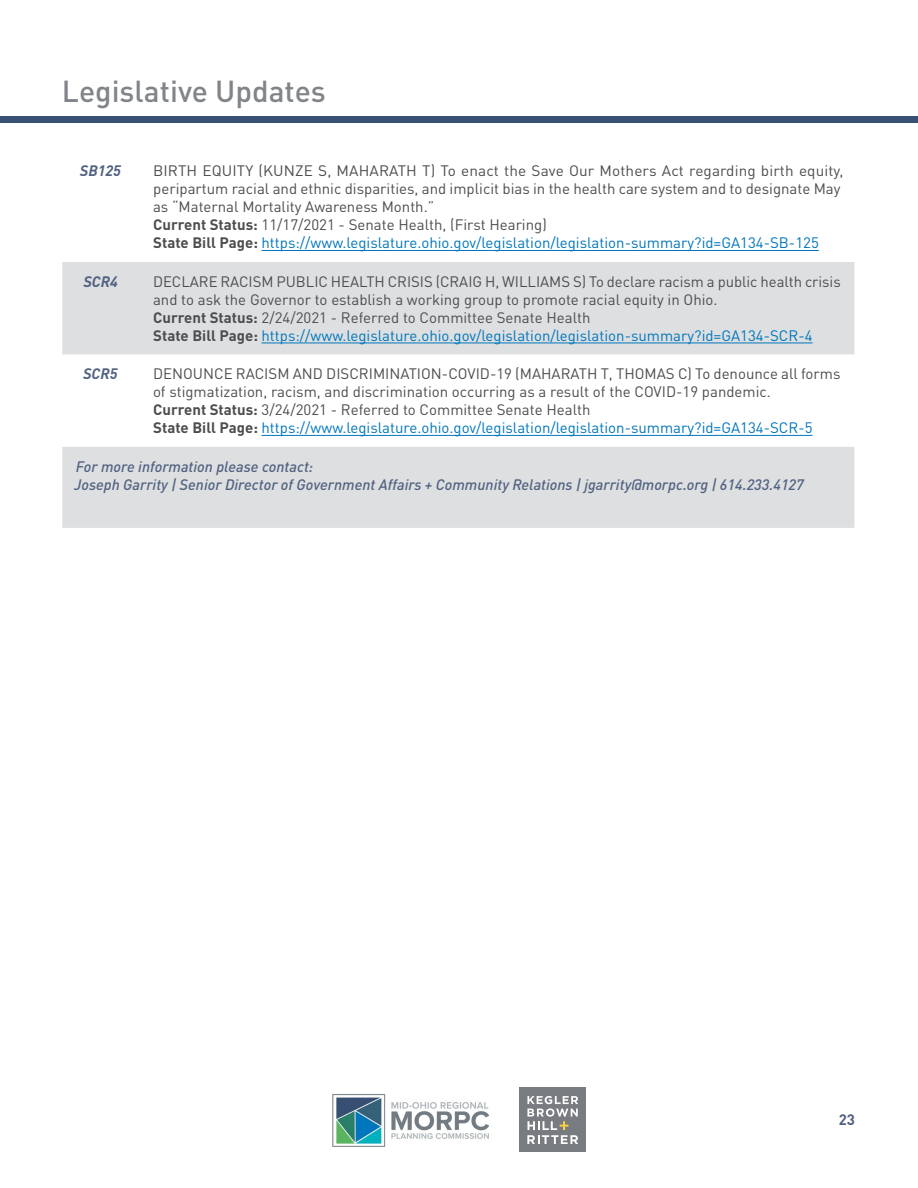
<style>
.page{position:relative;width:918px;height:1188px;background:#fff}
.page>*{position:absolute;margin:0;border:0;box-sizing:border-box;transform-origin:0 0}
.t1{font:500 30px "DIN Pro";color:#818489}
.t2{font:15px/18px "DIN Pro";color:#4d4d4f}
.t3{font:italic 500 15px/18px "DIN Pro";color:#516181}
.t4{font:italic 700 15px "DIN Pro";color:#516181}
.t5{font:700 15px "DIN Pro";color:#516181}
.s1{font-weight:700}
.s2{color:#0076bd}
</style>
<div class="page">
<div style="left:520px;top:1088px;width:66px;height:64px;background:#787c81"></div>
<svg style="left:527px;top:1096px;width:51px;height:48px"></svg>
<img style="left:332px;top:1094px;width:158px;height:53px">
<div style="left:0;top:116px;width:918px;height:7px;background:#375073"></div>
<svg style="left:62px;top:262px;width:792px;height:266px;fill:#dddfe0"></svg>
<hr style="left:262px;top:250px;width:557px;height:1px;background:#0076bd">
<hr style="left:262px;top:343px;width:551px;height:1px;background:#0076bd">
<hr style="left:262px;top:435px;width:551px;height:1px;background:#0076bd">
<h1 class="t1" style="left:62px;top:71px;width:265px">Legislative Updates</h1>
<p class="t4" style="left:80px;top:159px;width:43px">SB125</p>
<p class="t2" style="left:153px;top:161px;width:692px">BIRTH EQUITY (KUNZE S, MAHARATH T) To enact the Save Our Mothers Act regarding birth equity, peripartum racial and ethnic disparities, and implicit bias in the health care system and to designate May as “Maternal Mortality Awareness Month.”<br><span class="s1">Current Status:</span> 11/17/2021 - Senate Health, (First Hearing)<br><span class="s1">State Bill Page:</span> <span class="s2">https://www.legislature.ohio.gov/legislation/legislation-summary?id=GA134-SB-125</span></p>
<p class="t4" style="left:83px;top:269px;width:36px">SCR4</p>
<p class="t2" style="left:153px;top:272px;width:689px">DECLARE RACISM PUBLIC HEALTH CRISIS (CRAIG H, WILLIAMS S) To declare racism a public health crisis and to ask the Governor to establish a working group to promote racial equity in Ohio.<br><span class="s1">Current Status:</span> 2/24/2021 - Referred to Committee Senate Health<br><span class="s1">State Bill Page:</span> <span class="s2">https://www.legislature.ohio.gov/legislation/legislation-summary?id=GA134-SCR-4</span></p>
<p class="t4" style="left:83px;top:362px;width:36px">SCR5</p>
<p class="t2" style="left:153px;top:364px;width:689px">DENOUNCE RACISM AND DISCRIMINATION-COVID-19 (MAHARATH T, THOMAS C) To denounce all forms of stigmatization, racism, and discrimination occurring as a result of the COVID-19 pandemic.<br><span class="s1">Current Status:</span> 3/24/2021 - Referred to Committee Senate Health<br><span class="s1">State Bill Page:</span> <span class="s2">https://www.legislature.ohio.gov/legislation/legislation-summary?id=GA134-SCR-5</span></p>
<p class="t3" style="left:74px;top:456px;width:731px">For more information please contact:<br>Joseph Garrity | Senior Director of Government Affairs + Community Relations | jgarrity@morpc.org | 614.233.4127</p>
<p class="t5" style="left:839px;top:1110px;width:18px">23</p>
</div>
